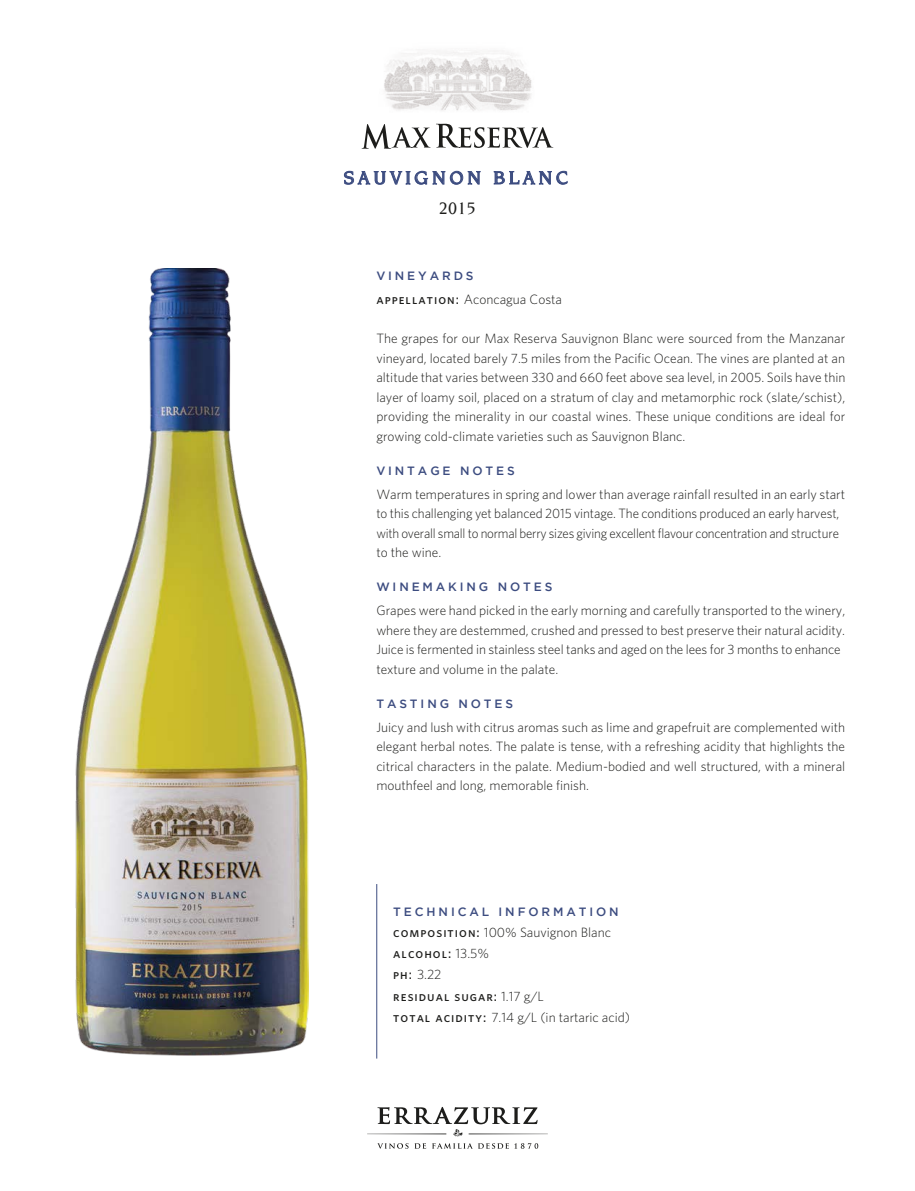
<style>
.page{position:relative;width:915px;height:1191px;background:#fff}
.page>*{position:absolute;margin:0;border:0;box-sizing:border-box;transform-origin:0 0}
.t1{font:italic 500 19.5px "Novarese";letter-spacing:.18em;color:#3c4c80}
.t2{font:italic 500 18px "Novarese";color:#1d1d1b}
.t3{font:300 13.5px/19.5px "Whitney";color:#1d1d1b;text-align:justify}
.t4{font:13.5px "Whitney Medium SC";letter-spacing:.075em;color:#1d1d1b}
.t5{font:500 12px "Gotham";letter-spacing:.24em;color:#3c4c80}
.s1{font-family:"Whitney Medium SC";font-weight:400}
.s2{font-family:"Whitney";font-weight:300}
</style>
<div class="page">
<img style="left:76px;top:268px;width:232px;height:787px">
<img style="left:384px;top:50px;width:148px;height:61px">
<img style="left:402px;top:58px;width:116px;height:13px">
<img style="left:408px;top:66px;width:98px;height:26px">
<svg style="left:361px;top:124px;width:192px;height:25px"></svg>
<svg style="left:344px;top:171px;width:136px;height:14px"></svg>
<svg style="left:493px;top:171px;width:74px;height:14px"></svg>
<hr style="left:376px;top:884px;width:1px;height:174px;background:#3c4c80">
<hr style="left:367px;top:1133px;width:79px;height:1px;background:#1d1d1b">
<hr style="left:468px;top:1133px;width:79px;height:1px;background:#1d1d1b">
<svg style="left:377px;top:1106px;width:160px;height:30px"></svg>
<svg style="left:377px;top:1143px;width:31px;height:5px"></svg>
<svg style="left:414px;top:1143px;width:12px;height:5px"></svg>
<svg style="left:432px;top:1143px;width:106px;height:5px"></svg>
<h1 class="t1" style="left:343px;top:167px;width:226px">SAUVIGNON BLANC</h1>
<h2 class="t2" style="left:439px;top:198px;width:38px">2015</h2>
<p class="t5" style="left:376px;top:269px;width:99px">VINEYARDS</p>
<p class="t3" style="left:376px;top:290px;width:187px"><span class="s1">appellation:</span> Aconcagua Costa</p>
<p class="t3" style="left:376px;top:329px;width:470px">The grapes for our Max Reserva Sauvignon Blanc were sourced from the Manzanar vineyard, located barely 7.5 miles from the Pacific Ocean. The vines are planted at an altitude that varies between 330 and 660 feet above sea level, in 2005. Soils have thin layer of loamy soil, placed on a stratum of clay and metamorphic rock (slate/schist), providing the minerality in our coastal wines. These unique conditions are ideal for growing cold-climate varieties such as Sauvignon Blanc.</p>
<p class="t5" style="left:376px;top:464px;width:140px">VINTAGE NOTES</p>
<p class="t3" style="left:376px;top:484px;width:470px;text-align:left">Warm temperatures in spring and lower than average rainfall resulted in an early start to this challenging yet balanced 2015 vintage. The conditions produced an early harvest, with overall small to normal berry sizes giving excellent flavour concentration and structure to the wine.</p>
<p class="t5" style="left:376px;top:580px;width:177px">WINEMAKING NOTES</p>
<p class="t3" style="left:376px;top:600px;width:470px;text-align:left">Grapes were hand picked in the early morning and carefully transported to the winery, where they are destemmed, crushed and pressed to best preserve their natural acidity.<br>Juice is fermented in stainless steel tanks and aged on the lees for 3 months to enhance texture and volume in the palate.</p>
<p class="t5" style="left:376px;top:696px;width:138px">TASTING NOTES</p>
<p class="t3" style="left:376px;top:717px;width:470px">Juicy and lush with citrus aromas such as lime and grapefruit are complemented with elegant herbal notes. The palate is tense, with a refreshing acidity that highlights the citrical characters in the palate. Medium-bodied and well structured, with a mineral mouthfeel and long, memorable finish.</p>
<p class="t5" style="left:393px;top:905px;width:227px">TECHNICAL INFORMATION</p>
<p class="t3" style="left:393px;top:922px;width:219px"><span class="s1">composition:</span> 100% Sauvignon Blanc</p>
<p class="t4" style="left:393px;top:945px;width:97px">alcohol: <span class="s2">13.5%</span></p>
<p class="t3" style="left:393px;top:964px;width:50px"><span class="s1">ph:</span> 3.22</p>
<p class="t4" style="left:393px;top:987px;width:152px">residual sugar: <span class="s2">1.17 g/L</span></p>
<p class="t3" style="left:393px;top:1006px;width:238px"><span class="s1">total acidity:</span> 7.14 g/L (in tartaric acid)</p>
</div>
